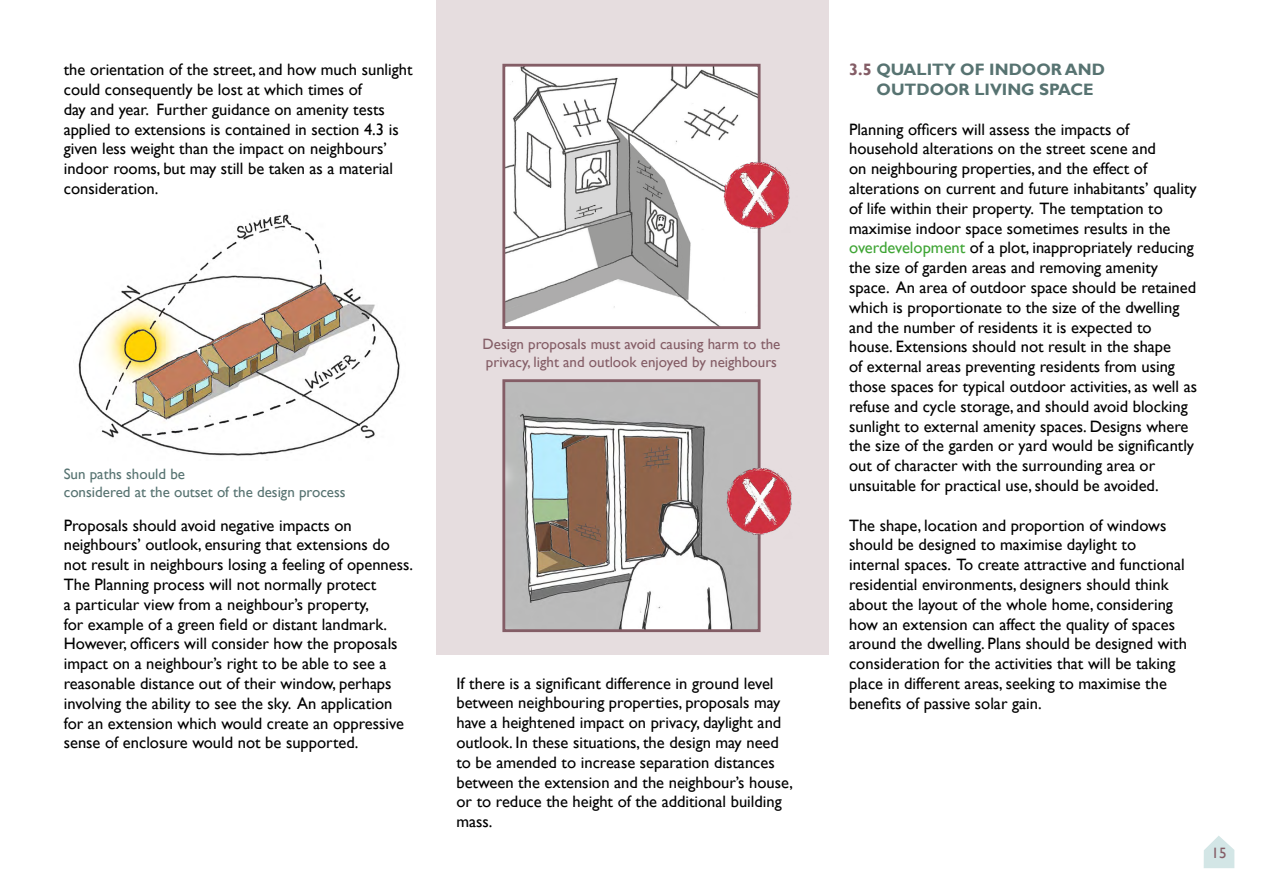
<style>
.page{position:relative;width:1263px;height:893px;background:#fff}
.page>*{position:absolute;margin:0;border:0;box-sizing:border-box;transform-origin:0 0}
.t1{font:16.5px/19.8px "Gill Sans";color:#000}
.t2{font:700 16.5px/19.8px "Gill Sans";color:#577371}
.t3{font:15px/18px "Gill Sans";color:#845d66}
.t4{font:15px/18px "Gill Sans";color:#577371}
.s1{color:#845d66}
.s2{color:#3fa535}
</style>
<div class="page">
<svg style="left:1204px;top:836px;width:30px;height:32px"></svg>
<img style="left:78px;top:214px;width:322px;height:242px">
<div style="left:436px;top:0;width:392px;height:655px;background:#e6dddf"></div>
<img style="left:506px;top:383px;width:250px;height:245px">
<div style="left:502px;top:379px;width:258px;height:253px;border:3px solid #845d66"></div>
<img style="left:506px;top:68px;width:250px;height:257px">
<div style="left:502px;top:64px;width:258px;height:265px;border:3px solid #845d66"></div>
<img style="left:715px;top:157px;width:75px;height:76px">
<img style="left:717px;top:462px;width:75px;height:76px">
<p class="t1" style="left:64px;top:60px;width:350px">the orientation of the street, and how much sunlight could consequently be lost at which times of<br>day and year. Further guidance on amenity tests applied to extensions is contained in section 4.3 is given less weight than the impact on neighbours’ indoor rooms, but may still be taken as a material consideration.</p>
<p class="t4" style="left:64px;top:465px;width:283px">Sun paths should be<br>considered at the outset of the design process</p>
<p class="t1" style="left:64px;top:515px;width:351px">Proposals should avoid negative impacts on neighbours’ outlook, ensuring that extensions do not result in neighbours losing a feeling of openness.<br>The Planning process will not normally protect<br>a particular view from a neighbour’s property,<br>for example of a green field or distant landmark.<br>However, officers will consider how the proposals impact on a neighbour’s right to be able to see a reasonable distance out of their window, perhaps involving the ability to see the sky. An application for an extension which would create an oppressive sense of enclosure would not be supported.</p>
<p class="t3" style="left:483px;top:335px;width:299px">Design proposals must avoid causing harm to the privacy, light and outlook enjoyed by neighbours</p>
<p class="t1" style="left:456px;top:673px;width:338px">If there is a significant difference in ground level between neighbouring properties, proposals may have a heightened impact on privacy, daylight and outlook. In these situations, the design may need to be amended to increase separation distances between the extension and the neighbour’s house, or to reduce the height of the additional building mass.</p>
<p class="t2" style="left:877px;top:60px;width:230px;text-indent:-28px"><span class="s1">3.5</span> QUALITY OF INDOOR AND<br>OUTDOOR LIVING SPACE</p>
<p class="t1" style="left:849px;top:119px;width:349px">Planning officers will assess the impacts of household alterations on the street scene and<br>on neighbouring properties, and the effect of alterations on current and future inhabitants’ quality of life within their property. The temptation to maximise indoor space sometimes results in the <span class="s2">overdevelopment</span> of a plot, inappropriately reducing the size of garden areas and removing amenity space. An area of outdoor space should be retained which is proportionate to the size of the dwelling and the number of residents it is expected to house. Extensions should not result in the shape<br>of external areas preventing residents from using those spaces for typical outdoor activities, as well as refuse and cycle storage, and should avoid blocking sunlight to external amenity spaces. Designs where the size of the garden or yard would be significantly out of character with the surrounding area or unsuitable for practical use, should be avoided.</p>
<p class="t1" style="left:849px;top:515px;width:339px">The shape, location and proportion of windows should be designed to maximise daylight to internal spaces. To create attractive and functional residential environments, designers should think about the layout of the whole home, considering how an extension can affect the quality of spaces around the dwelling. Plans should be designed with consideration for the activities that will be taking place in different areas, seeking to maximise the benefits of passive solar gain.</p>
<p class="t3" style="left:1211px;top:844px;width:16px">15</p>
</div>
